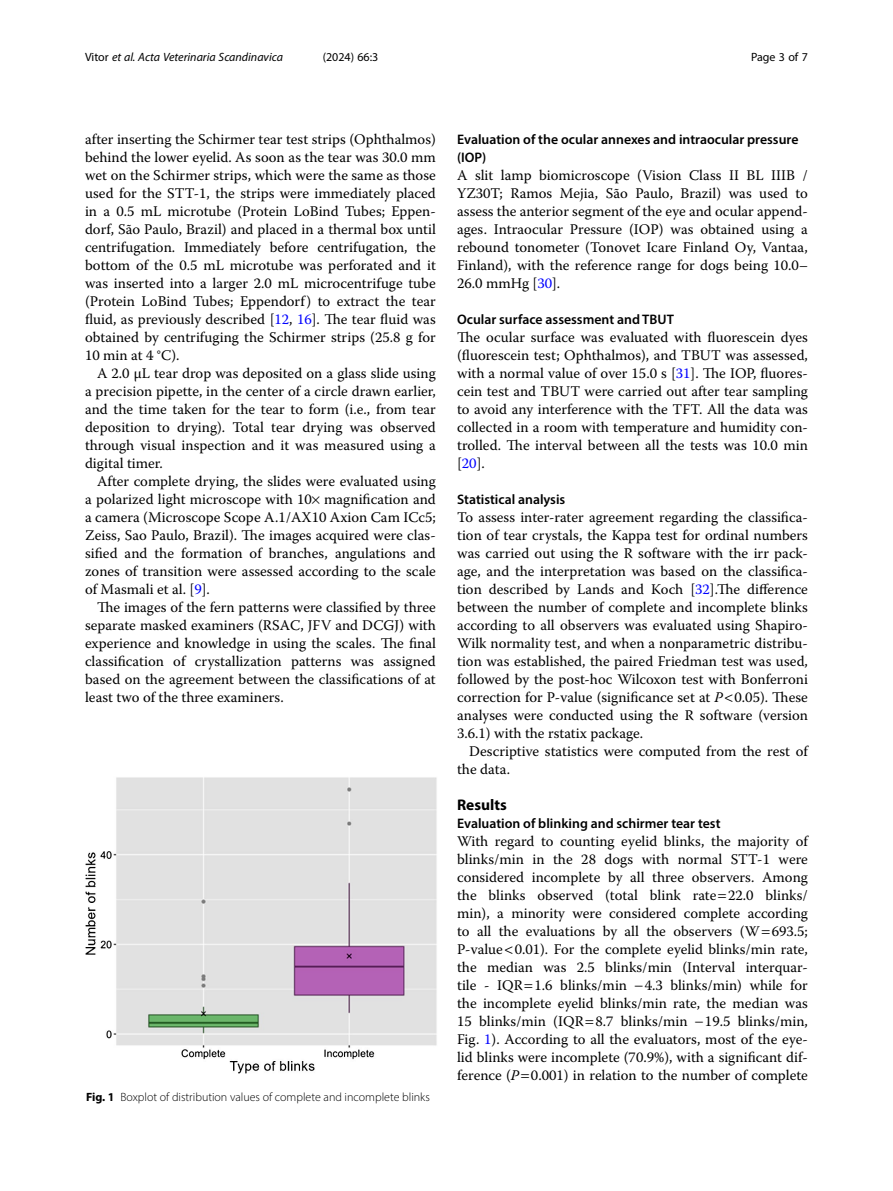
<style>
.page{position:relative;width:893px;height:1191px;background:#fff}
.page>*{position:absolute;margin:0;border:0;box-sizing:border-box;transform-origin:0 0}
.Head_1{font:700 15.45px "Myriad Pro";color:#000}
.Body_Text{font:14.7px/18px "Warnock Pro";color:#000;text-align:justify}
.Body_Text_Indent{font:14.7px/18px "Warnock Pro";color:#000;text-align:justify}
.Head_2{font:600 13.8px/18px "Myriad Pro";color:#000}
.Head_2_After_1{font:600 13.8px "Myriad Pro";color:#000}
.Figure_Caption{font:300 12px "Myriad Pro";color:#000}
.t1{font:italic 12px "Myriad Pro";color:#000}
.t2{font:12px "Myriad Pro";color:#000}
.s1{font-style:normal}
.s2{color:#00f}
.s3{font-weight:700}
.s4{font-style:italic}
</style>
<div class="page">
<img style="left:85px;top:777px;width:352px;height:297px">
<p class="t1" style="left:85px;top:50px;width:199px"><span class="s1">Vitor</span> et al. Acta Veterinaria Scandinavica</p>
<p class="t2" style="left:323px;top:50px;width:57px">(2024) 66:3</p>
<p class="t2" style="left:751px;top:50px;width:58px">Page 3 of 7</p>
<p class="Body_Text" style="left:85px;top:130px;width:352px">after inserting the Schirmer tear test strips (Ophthalmos) behind the lower eyelid. As soon as the tear was 30.0 mm wet on the Schirmer strips, which were the same as those used for the STT-1, the strips were immediately placed in a 0.5 mL microtube (Protein LoBind Tubes; Eppen&shy;dorf, São Paulo, Brazil) and placed in a thermal box until centrifugation. Immediately before centrifugation, the bottom of the 0.5 mL microtube was perforated and it was inserted into a larger 2.0 mL microcentrifuge tube (Protein LoBind Tubes; Eppendorf) to extract the tear fluid, as previously described [<span class="s2">12</span>, <span class="s2">16</span>]. The tear fluid was obtained by centrifuging the Schirmer strips (25.8 g for 10 min at 4 °C).</p>
<p class="Body_Text_Indent" style="left:85px;top:364px;width:352px;text-indent:12px">A 2.0 µL tear drop was deposited on a glass slide using a precision pipette, in the center of a circle drawn earlier, and the time taken for the tear to form (i.e., from tear deposition to drying). Total tear drying was observed through visual inspection and it was measured using a digital timer.</p>
<p class="Body_Text_Indent" style="left:85px;top:472px;width:352px;text-indent:12px">After complete drying, the slides were evaluated using a polarized light microscope with 10 magnification and a camera (Microscope Scope A.1/AX10 Axion Cam ICc5; Zeiss, Sao Paulo, Brazil). The images acquired were clas&shy;sified and the formation of branches, angulations and zones of transition were assessed according to the scale of Masmali et al. [<span class="s2">9</span>].</p>
<p class="Body_Text_Indent" style="left:85px;top:598px;width:352px;text-indent:12px">The images of the fern patterns were classified by three separate masked examiners (RSAC, JFV and DCGJ) with experience and knowledge in using the scales. The final classification of crystallization patterns was assigned based on the agreement between the classifications of at least two of the three examiners.</p>
<p class="Figure_Caption" style="left:86px;top:1089px;width:345px"><span class="s3">Fig. 1</span> Boxplot of distribution values of complete and incomplete blinks</p>
<p class="Head_2" style="left:457px;top:130px;width:343px">Evaluation of the ocular annexes and intraocular pressure (IOP)</p>
<p class="Body_Text" style="left:457px;top:166px;width:352px">A slit lamp biomicroscope (Vision Class II BL IIIB / YZ30T; Ramos Mejia, São Paulo, Brazil) was used to assess the anterior segment of the eye and ocular append&shy;ages. Intraocular Pressure (IOP) was obtained using a rebound tonometer (Tonovet Icare Finland Oy, Vantaa, Finland), with the reference range for dogs being 10.0– 26.0 mmHg [<span class="s2">30</span>].</p>
<p class="Head_2" style="left:457px;top:310px;width:218px">Ocular surface assessment and TBUT</p>
<p class="Body_Text" style="left:457px;top:328px;width:352px">The ocular surface was evaluated with fluorescein dyes (fluorescein test; Ophthalmos), and TBUT was assessed, with a normal value of over 15.0 s [<span class="s2">31</span>]. The IOP, fluores&shy;cein test and TBUT were carried out after tear sampling to avoid any interference with the TFT. All the data was collected in a room with temperature and humidity con&shy;trolled. The interval between all the tests was 10.0 min [<span class="s2">20</span>].</p>
<p class="Head_2" style="left:457px;top:490px;width:110px">Statistical analysis</p>
<p class="Body_Text" style="left:457px;top:508px;width:352px">To assess inter-rater agreement regarding the classifica&shy;tion of tear crystals, the Kappa test for ordinal numbers was carried out using the R software with the irr pack&shy;age, and the interpretation was based on the classifica&shy;tion described by Lands and Koch [<span class="s2">32</span>].The difference between the number of complete and incomplete blinks according to all observers was evaluated using Shapiro-Wilk normality test, and when a nonparametric distribu&shy;tion was established, the paired Friedman test was used, followed by the post-hoc Wilcoxon test with Bonferroni correction for P-value (significance set at <span class="s4">P</span> 0.05). These analyses were conducted using the R software (version 3.6.1) with the rstatix package.</p>
<p class="Body_Text_Indent" style="left:457px;top:742px;width:352px;text-indent:12px">Descriptive statistics were computed from the rest of the data.</p>
<p class="Head_1" style="left:457px;top:795px;width:51px">Results</p>
<p class="Head_2_After_1" style="left:457px;top:815px;width:265px">Evaluation of blinking and schirmer tear test</p>
<p class="Body_Text" style="left:457px;top:832px;width:352px">With regard to counting eyelid blinks, the majority of blinks/min in the 28 dogs with normal STT-1 were considered incomplete by all three observers. Among the blinks observed (total blink rate 22.0 blinks/ min), a minority were considered complete according to all the evaluations by all the observers (W 693.5; P-value 0.01). For the complete eyelid blinks/min rate, the median was 2.5 blinks/min (Interval interquar&shy;tile - IQR 1.6 blinks/min −4.3 blinks/min) while for the incomplete eyelid blinks/min rate, the median was 15 blinks/min (IQR 8.7 blinks/min −19.5 blinks/min, Fig. <span class="s2">1</span>). According to all the evaluators, most of the eye&shy;lid blinks were incomplete (70.9%), with a significant dif&shy;ference (<span class="s4">P</span> 0.001) in relation to the number of complete</p>
</div>
